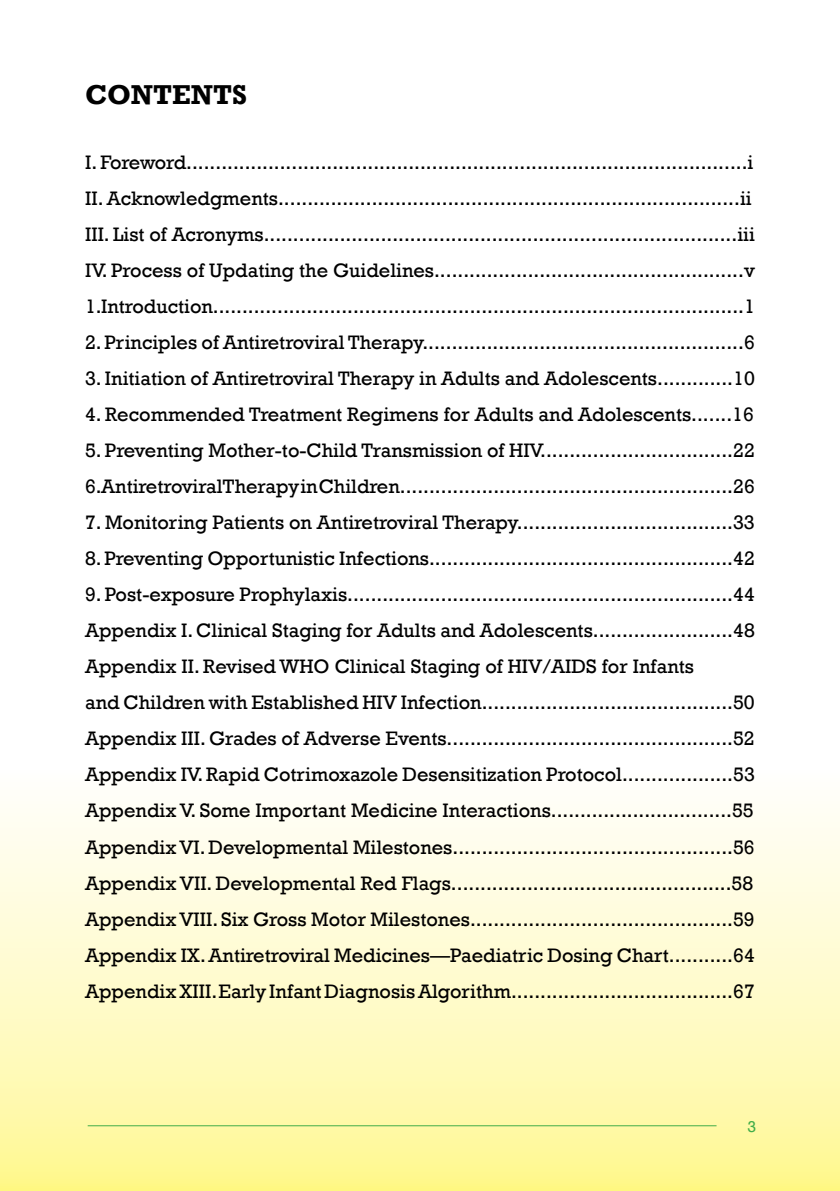
<style>
.page{position:relative;width:840px;height:1191px;background:#fff}
.page>*{position:absolute;margin:0;border:0;box-sizing:border-box;transform-origin:0 0}
.t1{font:700 28px "Rockwell";color:#000}
.t2{font:20px/36px "Rockwell";color:#000}
.t3{font:16px "Rockwell";color:#41ad49}
</style>
<div class="page">
<div style="left:0;top:767px;width:839px;height:424px;background:linear-gradient(to bottom,#fffeff,#fff895)"></div>
<hr style="left:88px;top:1125px;width:628px;height:1px;background:#41ad49">
<h1 class="t1" style="left:85px;top:78px;width:163px">CONTENTS</h1>
<p class="t2" style="left:85px;top:145px;width:670px">I. Foreword................................................................................................i II. Acknowledgments...............................................................................ii III. List of Acronyms.................................................................................iii IV. Process of Updating the Guidelines.....................................................v</p>
<p class="t2" style="left:85px;top:289px;width:670px">1. Introduction...........................................................................................1</p>
<p class="t2" style="left:85px;top:325px;width:670px">2. Principles of Antiretroviral Therapy.......................................................6</p>
<p class="t2" style="left:85px;top:361px;width:670px">3. Initiation of Antiretroviral Therapy in Adults and Adolescents.............10</p>
<p class="t2" style="left:85px;top:397px;width:670px">4. Recommended Treatment Regimens for Adults and Adolescents.......16</p>
<p class="t2" style="left:85px;top:433px;width:670px">5. Preventing Mother-to-Child Transmission of HIV.................................22</p>
<p class="t2" style="left:85px;top:469px;width:670px">6. Antiretroviral Therapy in Children.........................................................26</p>
<p class="t2" style="left:85px;top:505px;width:670px">7. Monitoring Patients on Antiretroviral Therapy.....................................33</p>
<p class="t2" style="left:85px;top:541px;width:670px">8. Preventing Opportunistic Infections....................................................42</p>
<p class="t2" style="left:85px;top:577px;width:670px">9. Post-exposure Prophylaxis..................................................................44<br>Appendix I. Clinical Staging for Adults and Adolescents........................48<br>Appendix II. Revised WHO Clinical Staging of HIV/AIDS for Infants<br>and Children with Established HIV Infection...........................................50<br>Appendix III. Grades of Adverse Events.................................................52<br>Appendix IV. Rapid Cotrimoxazole Desensitization Protocol...................53<br>Appendix V. Some Important Medicine Interactions...............................55<br>Appendix VI. Developmental Milestones................................................56<br>Appendix VII. Developmental Red Flags................................................58<br>Appendix VIII. Six Gross Motor Milestones.............................................59<br>Appendix IX. Antiretroviral Medicines—Paediatric Dosing Chart...........64<br>Appendix XIII. Early Infant Diagnosis Algorithm......................................67</p>
<p class="t3" style="left:747px;top:1116px;width:10px">3</p>
</div>
